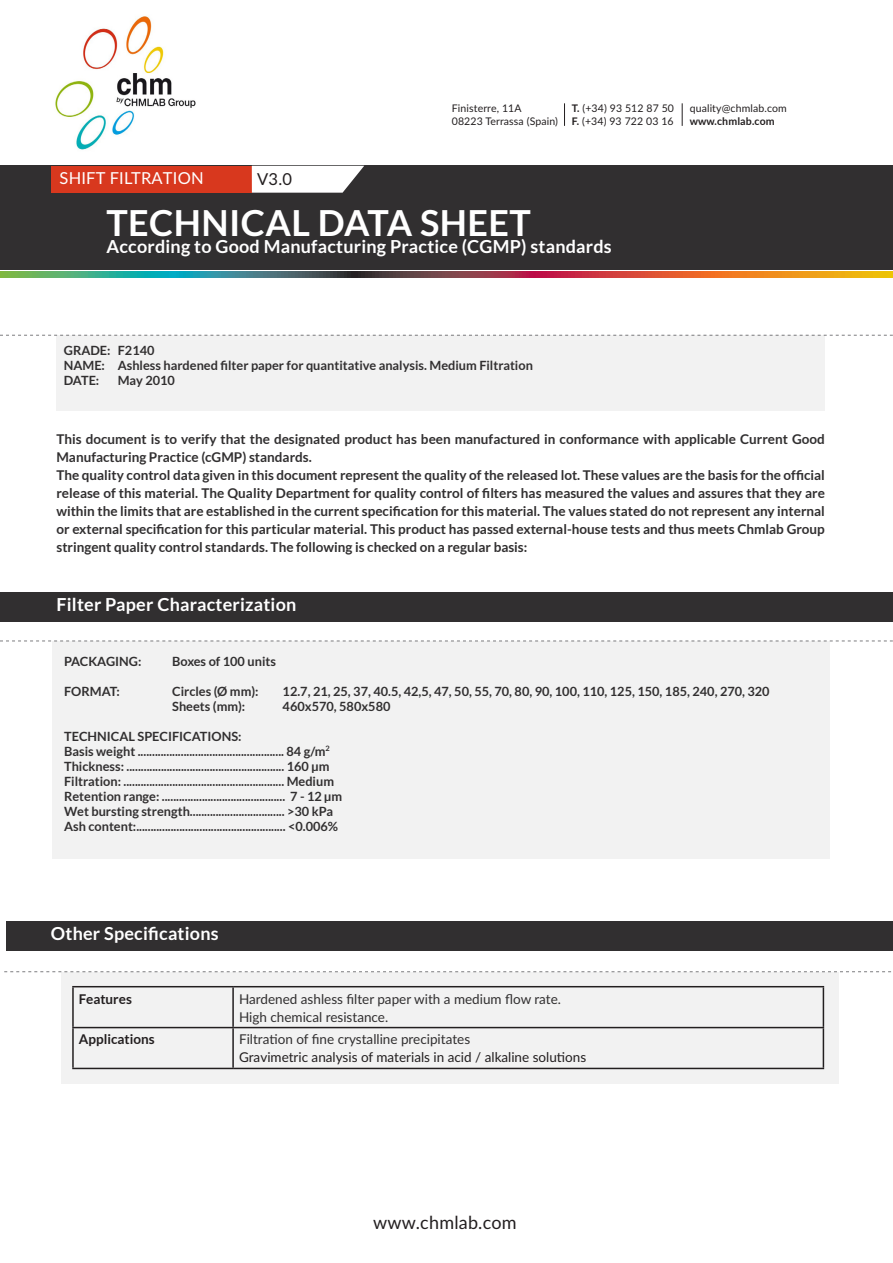
<style>
.page{position:relative;width:893px;height:1263px;background:#fff}
.page>*{position:absolute;margin:0;border:0;box-sizing:border-box;transform-origin:0 0}
.t1{font:700 36px "Lato";letter-spacing:.01em;color:#fff}
.t2{font:700 18px "Lato";letter-spacing:.01em;color:#fff}
.t3{font:18px "Lato";letter-spacing:.01em;color:#231f20}
.t4{font:16.5px "Lato";letter-spacing:.01em;color:#fff}
.t5{font:16.5px "Lato";color:#231f20}
.t6{font:700 13.5px/18px "Lato";color:#312f30}
.t7{font:13.5px/18px "Lato";color:#231f20}
.t8{font:13.5px "Lato";color:#312f30}
.t9{font:700 13.5px "Lato";color:#231f20}
.t10{font:700 12.75px "Lato";color:#312f30}
.t11{font:10.5px "Lato";letter-spacing:.01em;color:#231f20}
.t12{font:700 10.5px "Lato";letter-spacing:.01em;color:#231f20}
.s1{font-weight:700}
.s2{color:#312f30}
</style>
<div class="page">
<svg style="left:0;top:640px;width:893px;height:1px"></svg>
<div style="left:52px;top:641px;width:777px;height:218px;background:#f2f2f2"></div>
<svg style="left:0;top:335px;width:893px;height:1px"></svg>
<div style="left:56px;top:336px;width:769px;height:75px;background:#f2f2f2"></div>
<div style="left:0;top:166px;width:893px;height:104px;background:#312f30"></div>
<svg style="left:0;top:271px;width:893px;height:6px;background:#8a7151"></svg>
<svg style="left:564px;top:103px;width:1px;height:23px"></svg>
<svg style="left:682px;top:103px;width:1px;height:23px"></svg>
<div style="left:51px;top:166px;width:201px;height:26px;background:#d8381e"></div>
<svg style="left:252px;top:166px;width:112px;height:27px;background:#e9e8e8"></svg>
<img style="left:55px;top:16px;width:141px;height:134px">
<div style="left:0;top:592px;width:893px;height:29px;background:#312f30"></div>
<div style="left:62px;top:972px;width:777px;height:111px;background:#f2f2f2"></div>
<svg style="left:4px;top:971px;width:887px;height:1px"></svg>
<div style="left:6px;top:921px;width:887px;height:30px;background:#312f30"></div>
<hr style="left:72px;top:986px;width:161px;height:1px;background:#231f20">
<hr style="left:72px;top:987px;width:2px;height:40px;background:#231f20">
<hr style="left:233px;top:986px;width:591px;height:1px;background:#231f20">
<hr style="left:232px;top:987px;width:2px;height:40px;background:#231f20">
<hr style="left:823px;top:987px;width:1px;height:40px;background:#231f20">
<hr style="left:72px;top:1027px;width:161px;height:1px;background:#231f20">
<hr style="left:72px;top:1028px;width:2px;height:40px;background:#231f20">
<hr style="left:233px;top:1027px;width:591px;height:1px;background:#231f20">
<hr style="left:232px;top:1028px;width:2px;height:40px;background:#231f20">
<hr style="left:823px;top:1028px;width:1px;height:40px;background:#231f20">
<hr style="left:72px;top:1068px;width:161px;height:1px;background:#231f20">
<hr style="left:233px;top:1068px;width:591px;height:1px;background:#231f20">
<p class="t11" style="left:452px;top:100px;width:71px">Finisterre, 11A</p>
<p class="t11" style="left:452px;top:113px;width:108px">08223 Terrassa (Spain)</p>
<p class="t11" style="left:572px;top:100px;width:104px"><span class="s1">T.</span> (+34) 93 512 87 50</p>
<p class="t11" style="left:572px;top:113px;width:103px"><span class="s1">F.</span> (+34) 93 722 03 16</p>
<p class="t11" style="left:690px;top:100px;width:99px">quality@chmlab.com</p>
<p class="t12" style="left:690px;top:115px;width:86px">www.chmlab.com</p>
<p class="t4" style="left:60px;top:167px;width:146px">SHIFT FILTRATION</p>
<p class="t5" style="left:257px;top:167px;width:36px">V3.0</p>
<p class="t1" style="left:106px;top:202px;width:426px">TECHNICAL DATA SHEET</p>
<p class="t2" style="left:106px;top:236px;width:507px">According to Good Manufacturing Practice (CGMP) standards</p>
<p class="t10" style="left:64px;top:343px;width:92px">GRADE: F2140</p>
<p class="t10" style="left:64px;top:358px;width:471px">NAME: Ashless hardened filter paper for quantitative analysis. Medium Filtration</p>
<p class="t10" style="left:64px;top:373px;width:37px">DATE:</p>
<p class="t10" style="left:118px;top:373px;width:59px">May 2010</p>
<p class="t6" style="left:56px;top:430px;width:770px">This document is to verify that the designated product has been manufactured in conformance with applicable Current Good<br>Manufacturing Practice (cGMP) standards.</p>
<p class="t6" style="left:56px;top:466px;width:770px;text-align:justify">The quality control data given in this document represent the quality of the released lot. These values are the basis for the official release of this material. The Quality Department for quality control of filters has measured the values and assures that they are within the limits that are established in the current specification for this material. The values stated do not represent any internal or external specification for this particular material. This product has passed external-house tests and thus meets Chmlab Group stringent quality control standards. The following is checked on a regular basis:</p>
<p class="t2" style="left:57px;top:594px;width:241px">Filter Paper Characterization</p>
<p class="t10" style="left:64px;top:654px;width:79px">PACKAGING:</p>
<p class="t10" style="left:172px;top:654px;width:105px">Boxes of 100 units</p>
<p class="t10" style="left:64px;top:684px;width:57px">FORMAT:</p>
<p class="t10" style="left:172px;top:684px;width:88px">Circles (Ø mm):</p>
<p class="t10" style="left:283px;top:684px;width:489px">12.7, 21, 25, 37, 40.5, 42,5, 47, 50, 55, 70, 80, 90, 100, 110, 125, 150, 185, 240, 270, 320</p>
<p class="t10" style="left:172px;top:699px;width:75px">Sheets (mm):</p>
<p class="t10" style="left:283px;top:699px;width:109px">460x570, 580x580</p>
<p class="t10" style="left:64px;top:729px;width:179px">TECHNICAL SPECIFICATIONS:</p>
<p class="t10" style="left:64px;top:744px;width:267px">Basis weight ................................................... 84 g/m<sup>2</sup></p>
<p class="t10" style="left:64px;top:759px;width:267px">Thickness: ....................................................... 160 μm</p>
<p class="t10" style="left:64px;top:774px;width:271px">Filtration: ........................................................ Medium</p>
<p class="t10" style="left:64px;top:789px;width:280px">Retention range: ........................................... 7 - 12 μm</p>
<p class="t10" style="left:64px;top:804px;width:270px">Wet bursting strength................................. &gt;30 kPa</p>
<p class="t10" style="left:64px;top:819px;width:275px">Ash content:.................................................... &lt;0.006%</p>
<p class="t2" style="left:51px;top:923px;width:169px">Other Specifications</p>
<p class="t9" style="left:79px;top:991px;width:54px">Features</p>
<p class="t8" style="left:239px;top:989px;width:323px">Hardened ashless filter paper with a medium flow rate.</p>
<p class="t8" style="left:239px;top:1007px;width:151px">High chemical resistance.</p>
<p class="t9" style="left:79px;top:1032px;width:77px">Applications</p>
<p class="t7" style="left:239px;top:1030px;width:349px"><span class="s2">Filtration of fine crystalline precipitates<br></span>Gravimetric analysis of materials in acid / alkaline solutions</p>
<p class="t3" style="left:373px;top:1209px;width:145px">www.chmlab.com</p>
</div>
